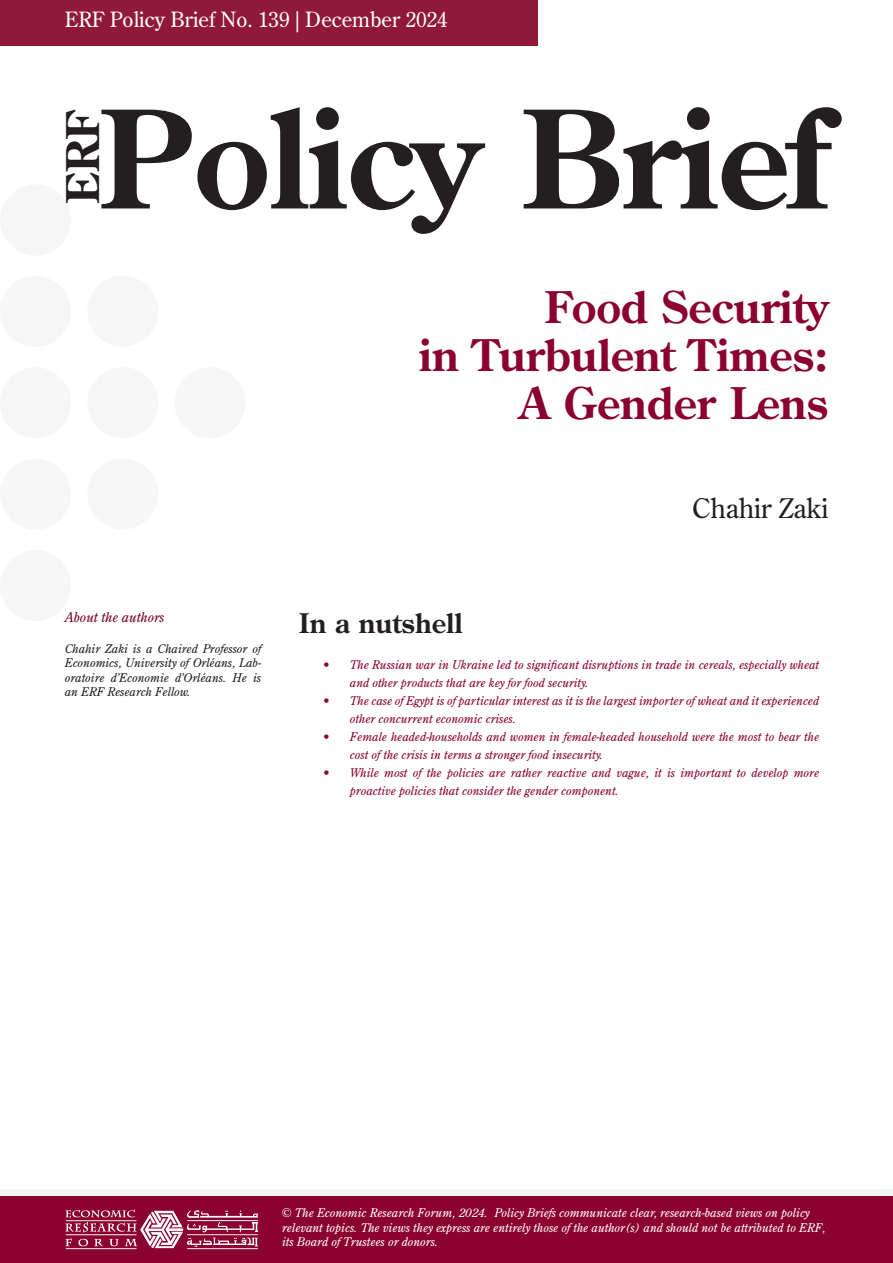
<style>
.page{position:relative;width:893px;height:1263px;background:#fff}
.page>*{position:absolute;margin:0;border:0;box-sizing:border-box;transform-origin:0 0}
.t1{font:700 135px "Century Old Style Std";letter-spacing:-.015em;color:#231f20}
.t2{font:700 45px "Century Old Style Std";color:#231f20}
.t3{font:700 43.5px/48px "Century Old Style Std";letter-spacing:-.005em;color:#8b012f;text-align:right}
.t4{font:700 27px "Century Old Style Std";color:#231f20}
.t5{font:27px "Century Old Style Std";letter-spacing:-.005em;color:#231f20}
.t6{font:21px "Century Old Style Std";color:#fff}
.t7{font:italic 13.5px "Century Old Style Std";color:#790025}
.t8{font:italic 12px/18px "Century Old Style Std";color:#8b012f}
.t9{font:italic 12px/14.4px "Century Old Style Std";color:#fff}
.t10{font:italic 12px/14.4px "Century Old Style Std";color:#231f20;text-align:justify}
</style>
<div class="page">
<div style="left:0;top:1189px;width:893px;height:7px;background:#f2f3f4"></div>
<div style="left:0;top:0;width:538px;height:45px;background:#901839"></div>
<div style="left:0;top:184px;width:71px;height:72px;background:#f6f6f6;border-radius:50%"></div>
<div style="left:0;top:276px;width:71px;height:71px;background:#f6f6f6;border-radius:50%"></div>
<div style="left:0;top:367px;width:71px;height:71px;background:#f6f6f6;border-radius:50%"></div>
<div style="left:0;top:459px;width:71px;height:71px;background:#f6f6f6;border-radius:50%"></div>
<div style="left:87px;top:276px;width:71px;height:71px;background:#f6f6f6;border-radius:50%"></div>
<div style="left:87px;top:367px;width:71px;height:71px;background:#f6f6f6;border-radius:50%"></div>
<div style="left:87px;top:458px;width:71px;height:72px;background:#f6f6f6;border-radius:50%"></div>
<div style="left:174px;top:367px;width:71px;height:71px;background:#f6f6f6;border-radius:50%"></div>
<div style="left:0;top:1196px;width:893px;height:67px;background:#8b012f"></div>
<svg style="left:65px;top:1210px;width:194px;height:39px"></svg>
<h3 class="t6" style="left:65px;top:6px;width:384px">ERF Policy Brief No. 139 | December 2024</h3>
<h1 class="t1" style="left:98px;top:70px;width:732px">Policy Brief</h1>
<h2 class="t2" style="left:53px;top:204px;width:96px;rotate:-90deg">ERF</h2>
<h3 class="t3" style="left:419px;top:282px;width:411px">Food Security<br>in Turbulent Times:<br>A Gender Lens</h3>
<h3 class="t5" style="left:692px;top:491px;width:138px">Chahir Zaki</h3>
<p class="t7" style="left:65px;top:609px;width:101px">About the authors</p>
<p class="t10" style="left:65px;top:641px;width:198px">Chahir Zaki is a Chaired Professor of Economics, University of Orléans, Lab&shy;oratoire d’Economie d’Orléans. He is an ERF Research Fellow.</p>
<h3 class="t4" style="left:299px;top:605px;width:165px">In a nutshell</h3>
<p class="t8" style="left:350px;top:655px;width:471px;text-indent:-27px">• The Russian war in Ukraine led to significant disruptions in trade in cereals, especially wheat and other products that are key for food security.</p>
<p class="t8" style="left:350px;top:691px;width:471px;text-indent:-27px">• The case of Egypt is of particular interest as it is the largest importer of wheat and it experienced other concurrent economic crises.</p>
<p class="t8" style="left:350px;top:727px;width:471px;text-indent:-27px">• Female headed-households and women in female-headed household were the most to bear the cost of the crisis in terms a stronger food insecurity.</p>
<p class="t8" style="left:350px;top:763px;width:471px;text-indent:-27px">• While most of the policies are rather reactive and vague, it is important to develop more proactive policies that consider the gender component.</p>
<p class="t9" style="left:282px;top:1206px;width:545px">© The Economic Research Forum, 2024. Policy Briefs communicate clear, research-based views on policy relevant topics. The views they express are entirely those of the author(s) and should not be attributed to ERF, its Board of Trustees or donors.</p>
</div>
